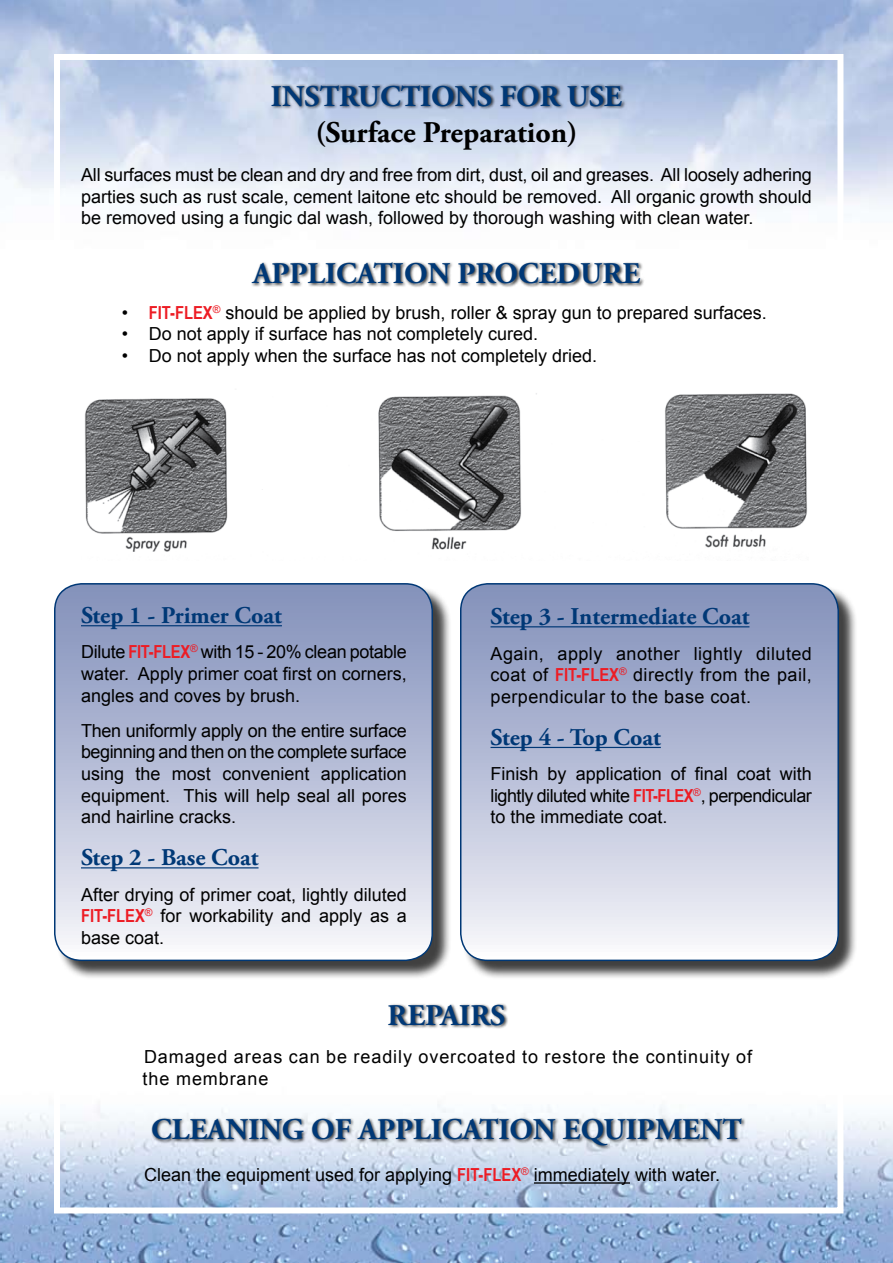
<style>
.page{position:relative;width:893px;height:1263px;background:#fff}
.page>*{position:absolute;margin:0;border:0;box-sizing:border-box;transform-origin:0 0}
.t1{font:700 30px "Adobe Garamond Pro";color:#003876}
.t2{font:700 30px "Adobe Garamond Pro";color:#000}
.t3{font:700 24px "Adobe Garamond Pro";color:#003876}
.t4{font:18px/21.6px "Arial";color:#000;text-align:justify}
.t5{font:18px/21.6px "Arial";letter-spacing:.05em;color:#000}
.s1{font-family:"Arial Narrow";font-weight:700;color:#ed1c24}
</style>
<div class="page">
<img style="left:0;top:0;width:893px;height:1263px">
<div style="left:54px;top:54px;width:789px;height:1159px;border:6px solid #fff"></div>
<div style="left:56px;top:585px;width:402px;height:401px;background:#000;opacity:.75"></div>
<svg style="left:55px;top:584px;width:377px;height:376px;background:#bac1d9"></svg>
<div style="left:54px;top:583px;width:379px;height:378px;border:2px solid #003876;border-radius:27px"></div>
<div style="left:270px;top:83px;width:623px;height:50px;background:#000;opacity:.75"></div>
<div style="left:250px;top:260px;width:643px;height:50px;background:#000;opacity:.75"></div>
<div style="left:462px;top:585px;width:402px;height:401px;background:#000;opacity:.75"></div>
<svg style="left:461px;top:584px;width:377px;height:376px;background:#bac1d9"></svg>
<div style="left:460px;top:583px;width:379px;height:378px;border:2px solid #003876;border-radius:27px"></div>
<hr style="left:81px;top:625px;width:201px;height:1px;background:#003876">
<hr style="left:81px;top:867px;width:178px;height:1px;background:#003876">
<hr style="left:490px;top:626px;width:259px;height:1px;background:#003876">
<hr style="left:490px;top:747px;width:171px;height:1px;background:#003876">
<div style="left:387px;top:1003px;width:506px;height:49px;background:#000;opacity:.75"></div>
<div style="left:151px;top:1117px;width:742px;height:49px;background:#000;opacity:.75"></div>
<hr style="left:534px;top:1182px;width:96px;height:2px;background:#000">
<img style="left:81px;top:384px;width:728px;height:176px">
<h1 class="t1" style="left:271px;top:79px;width:353px">INSTRUCTIONS FOR USE</h1>
<h1 class="t2" style="left:315px;top:115px;width:264px">(Surface Preparation)</h1>
<p class="t4" style="left:81px;top:164px;width:732px">All surfaces must be clean and dry and free from dirt, dust, oil and greases. All loosely adhering parties such as rust scale, cement laitone etc should be removed. All organic growth should be removed using a fungic dal wash, followed by thorough washing with clean water.</p>
<h1 class="t1" style="left:253px;top:256px;width:389px">APPLICATION PROCEDURE</h1>
<p class="t4" style="left:122px;top:302px;width:646px">• <span class="s1">FIT-FLEX</span><sup>®</sup> should be applied by brush, roller &amp; spray gun to prepared surfaces.</p>
<p class="t4" style="left:122px;top:324px;width:418px">• Do not apply if surface has not completely cured.</p>
<p class="t4" style="left:122px;top:345px;width:477px">• Do not apply when the surface has not completely dried.</p>
<h2 class="t3" style="left:81px;top:602px;width:202px">Step 1 - Primer Coat</h2>
<p class="t4" style="left:81px;top:641px;width:327px">Dilute <span class="s1">FIT-FLEX</span><sup>®</sup> with 15 - 20% clean potable water. Apply primer coat first on corners, angles and coves by brush.</p>
<p class="t4" style="left:81px;top:720px;width:327px">Then uniformly apply on the entire surface beginning and then on the complete surface using the most convenient application equipment. This will help seal all pores and hairline cracks.</p>
<h2 class="t3" style="left:81px;top:844px;width:179px">Step 2 - Base Coat</h2>
<p class="t4" style="left:81px;top:884px;width:327px">After drying of primer coat, lightly diluted <span class="s1">FIT-FLEX</span><sup>®</sup> for workability and apply as a base coat.</p>
<h2 class="t3" style="left:490px;top:603px;width:260px">Step 3 - Intermediate Coat</h2>
<p class="t4" style="left:490px;top:643px;width:323px">Again, apply another lightly diluted coat of <span class="s1">FIT-FLEX</span><sup>®</sup> directly from the pail, perpendicular to the base coat.</p>
<h2 class="t3" style="left:490px;top:723px;width:172px">Step 4 - Top Coat</h2>
<p class="t4" style="left:490px;top:763px;width:323px">Finish by application of final coat with lightly diluted white <span class="s1">FIT-FLEX</span><sup>®</sup>, perpendicular to the immediate coat.</p>
<h1 class="t1" style="left:388px;top:998px;width:119px">REPAIRS</h1>
<p class="t5" style="left:143px;top:1046px;width:611px">Damaged areas can be readily overcoated to restore the continuity of the membrane</p>
<h1 class="t1" style="left:151px;top:1112px;width:592px">CLEANING OF APPLICATION EQUIPMENT</h1>
<p class="t4" style="left:144px;top:1164px;width:577px">Clean the equipment used for applying <span class="s1">FIT-FLEX</span><sup>®</sup> immediately with water.</p>
</div>
